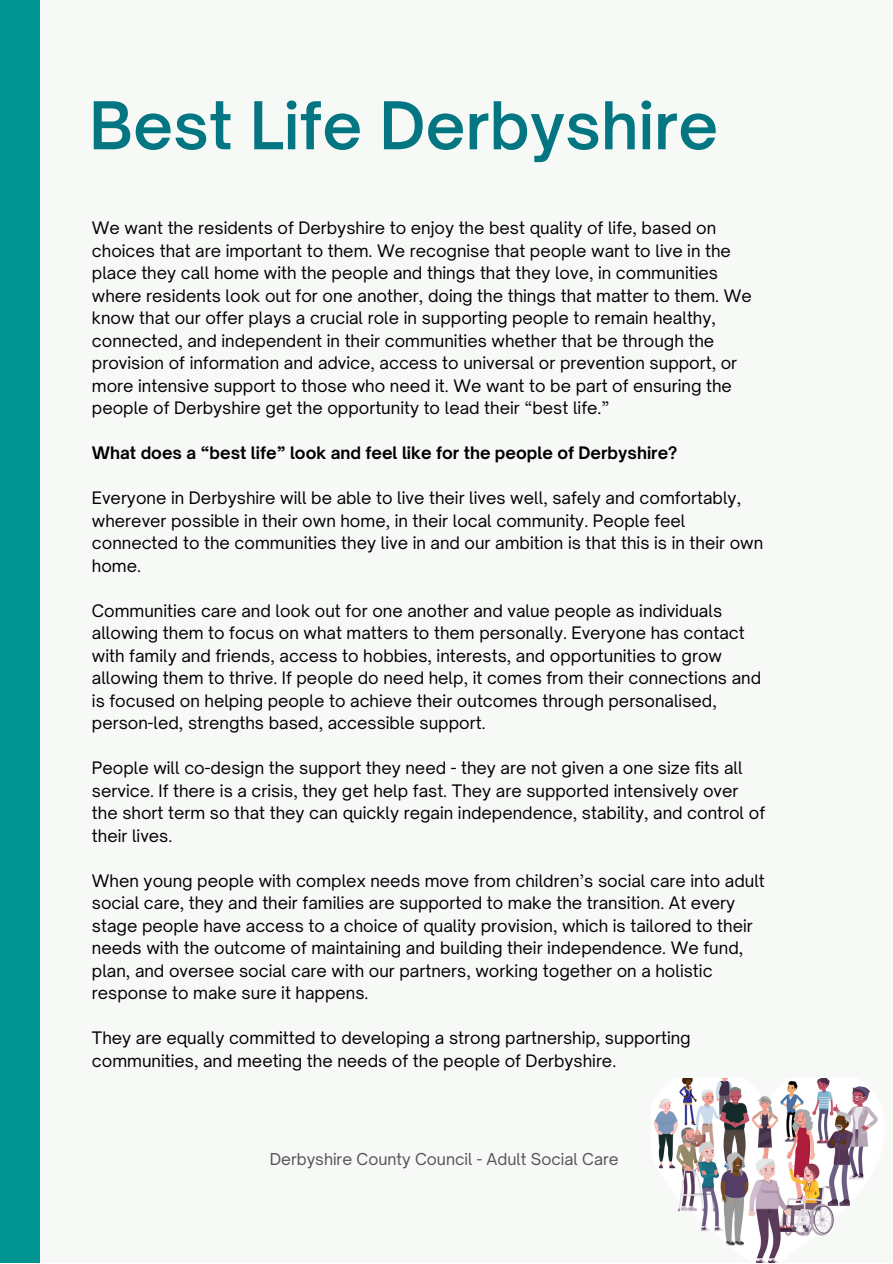
<style>
.page{position:relative;width:893px;height:1264px;background:#fff}
.page>*{position:absolute;margin:0;border:0;box-sizing:border-box;transform-origin:0 0}
.t1{font:600 63px "Open Sauce One";color:#037682}
.t2{font:16.5px/22.5px "Open Sauce One";color:#000}
.t3{font:700 16.5px "Open Sauce One";color:#000}
.t4{font:15.75px "Open Sauce One";color:#545454}
</style>
<div class="page">
<div style="left:0;top:0;width:892px;height:1262px;background:#f7f9f7"></div>
<div style="left:0;top:0;width:39px;height:1262px;background:#009490"></div>
<img style="left:654px;top:1078px;width:224px;height:183px">
<h1 class="t1" style="left:89px;top:86px;width:630px">Best Life Derbyshire</h1>
<p class="t2" style="left:92px;top:217px;width:661px">We want the residents of Derbyshire to enjoy the best quality of life, based on choices that are important to them. We recognise that people want to live in the place they call home with the people and things that they love, in communities where residents look out for one another, doing the things that matter to them. We know that our offer plays a crucial role in supporting people to remain healthy, connected, and independent in their communities whether that be through the provision of information and advice, access to universal or prevention support, or more intensive support to those who need it. We want to be part of ensuring the people of Derbyshire get the opportunity to lead their “best life.”</p>
<p class="t3" style="left:92px;top:442px;width:587px">What does a “best life” look and feel like for the people of Derbyshire?</p>
<p class="t2" style="left:92px;top:486px;width:672px">Everyone in Derbyshire will be able to live their lives well, safely and comfortably, wherever possible in their own home, in their local community. People feel connected to the communities they live in and our ambition is that this is in their own home.</p>
<p class="t2" style="left:92px;top:599px;width:670px">Communities care and look out for one another and value people as individuals allowing them to focus on what matters to them personally. Everyone has contact with family and friends, access to hobbies, interests, and opportunities to grow allowing them to thrive. If people do need help, it comes from their connections and is focused on helping people to achieve their outcomes through personalised, person-led, strengths based, accessible support.</p>
<p class="t2" style="left:92px;top:756px;width:674px">People will co-design the support they need - they are not given a one size fits all service. If there is a crisis, they get help fast. They are supported intensively over the short term so that they can quickly regain independence, stability, and control of their lives.</p>
<p class="t2" style="left:92px;top:869px;width:674px">When young people with complex needs move from children’s social care into adult social care, they and their families are supported to make the transition. At every stage people have access to a choice of quality provision, which is tailored to their needs with the outcome of maintaining and building their independence. We fund, plan, and oversee social care with our partners, working together on a holistic response to make sure it happens.</p>
<p class="t2" style="left:92px;top:1026px;width:600px">They are equally committed to developing a strong partnership, supporting communities, and meeting the needs of the people of Derbyshire.</p>
<p class="t4" style="left:270px;top:1149px;width:350px">Derbyshire County Council - Adult Social Care</p>
</div>
